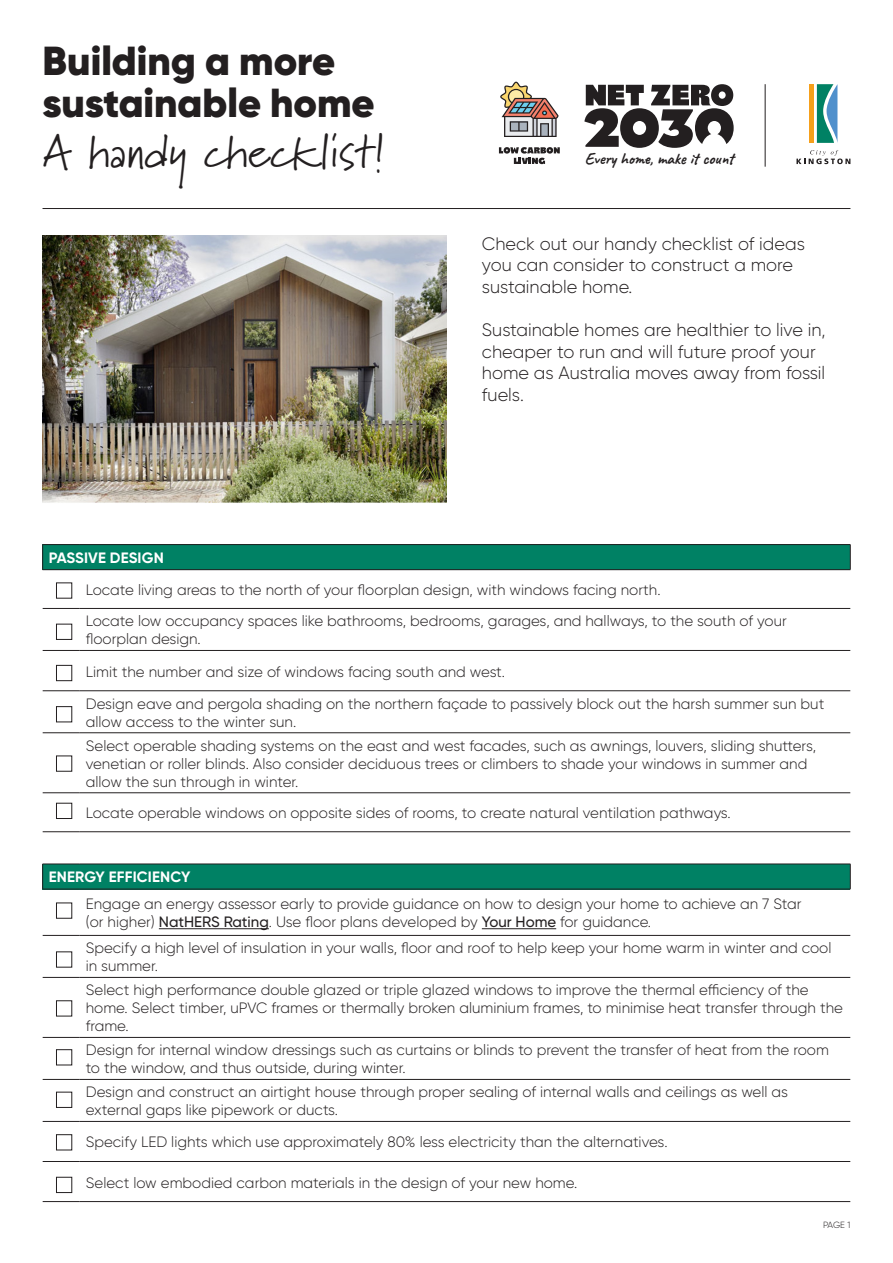
<style>
.page{position:relative;width:893px;height:1263px;background:#fff}
.page>*{position:absolute;margin:0;border:0;box-sizing:border-box;transform-origin:0 0}
.t1{font:46.5px "Marydale";color:#231f20}
.t2{font:900 40.5px/42px "Gilroy";color:#231f20}
.t3{font:300 18px/21.6px "Gilroy";color:#231f20}
.t4{font:700 16.65px "Caveat";color:#231f20}
.t5{font:300 15px/18px "Gilroy";color:#231f20}
.t6{font:700 15px "Gilroy";letter-spacing:.01em;color:#fff}
.t7{font:300 9px "Gilroy";color:#231f20}
.s1{font-weight:500}
</style>
<div class="page">
<div style="left:43px;top:545px;width:807px;height:25px;background:#008164"></div>
<hr style="left:43px;top:544px;width:37px;height:1px;background:#231f20">
<svg style="left:42px;top:545px;width:1px;height:24px"></svg>
<hr style="left:80px;top:544px;width:770px;height:1px;background:#231f20">
<svg style="left:850px;top:545px;width:1px;height:24px"></svg>
<hr style="left:43px;top:569px;width:37px;height:1px;background:#231f20">
<hr style="left:80px;top:569px;width:770px;height:1px;background:#231f20">
<hr style="left:43px;top:608px;width:37px;height:1px;background:#231f20">
<hr style="left:80px;top:608px;width:770px;height:1px;background:#231f20">
<hr style="left:43px;top:650px;width:37px;height:1px;background:#231f20">
<hr style="left:80px;top:650px;width:770px;height:1px;background:#231f20">
<hr style="left:43px;top:690px;width:37px;height:1px;background:#231f20">
<hr style="left:80px;top:690px;width:770px;height:1px;background:#231f20">
<hr style="left:43px;top:732px;width:37px;height:1px;background:#231f20">
<hr style="left:80px;top:732px;width:770px;height:1px;background:#231f20">
<hr style="left:43px;top:792px;width:37px;height:1px;background:#231f20">
<hr style="left:80px;top:792px;width:770px;height:1px;background:#231f20">
<hr style="left:43px;top:831px;width:37px;height:1px;background:#231f20">
<hr style="left:80px;top:831px;width:770px;height:1px;background:#231f20">
<hr style="left:43px;top:208px;width:807px;height:1px;background:#231f20">
<img style="left:43px;top:235px;width:403px;height:268px">
<div style="left:56px;top:583px;width:16px;height:15px;border:1px solid #231f20"></div>
<div style="left:56px;top:624px;width:16px;height:15px;border:1px solid #231f20"></div>
<div style="left:56px;top:665px;width:16px;height:16px;border:1px solid #231f20"></div>
<div style="left:56px;top:706px;width:16px;height:16px;border:1px solid #231f20"></div>
<div style="left:56px;top:756px;width:16px;height:15px;border:1px solid #231f20"></div>
<div style="left:56px;top:803px;width:16px;height:16px;border:1px solid #231f20"></div>
<div style="left:43px;top:864px;width:807px;height:25px;background:#008164"></div>
<hr style="left:43px;top:864px;width:37px;height:1px;background:#231f20">
<svg style="left:42px;top:864px;width:1px;height:25px"></svg>
<hr style="left:80px;top:864px;width:770px;height:1px;background:#231f20">
<svg style="left:850px;top:864px;width:1px;height:25px"></svg>
<hr style="left:43px;top:889px;width:37px;height:1px;background:#231f20">
<hr style="left:80px;top:889px;width:770px;height:1px;background:#231f20">
<hr style="left:43px;top:935px;width:37px;height:1px;background:#231f20">
<hr style="left:80px;top:935px;width:770px;height:1px;background:#231f20">
<hr style="left:43px;top:977px;width:37px;height:1px;background:#231f20">
<hr style="left:80px;top:977px;width:770px;height:1px;background:#231f20">
<hr style="left:43px;top:1037px;width:37px;height:1px;background:#231f20">
<hr style="left:80px;top:1037px;width:770px;height:1px;background:#231f20">
<hr style="left:43px;top:1079px;width:37px;height:1px;background:#231f20">
<hr style="left:80px;top:1079px;width:770px;height:1px;background:#231f20">
<hr style="left:43px;top:1121px;width:37px;height:1px;background:#231f20">
<hr style="left:80px;top:1121px;width:770px;height:1px;background:#231f20">
<hr style="left:43px;top:1161px;width:37px;height:1px;background:#231f20">
<hr style="left:80px;top:1161px;width:770px;height:1px;background:#231f20">
<hr style="left:43px;top:1201px;width:37px;height:1px;background:#231f20">
<hr style="left:80px;top:1201px;width:770px;height:1px;background:#231f20">
<hr style="left:159px;top:928px;width:110px;height:1px;background:#231f20">
<hr style="left:482px;top:928px;width:74px;height:1px;background:#231f20">
<div style="left:56px;top:903px;width:16px;height:15px;border:1px solid #231f20"></div>
<div style="left:56px;top:952px;width:16px;height:15px;border:1px solid #231f20"></div>
<div style="left:56px;top:1001px;width:16px;height:15px;border:1px solid #231f20"></div>
<div style="left:56px;top:1049px;width:16px;height:16px;border:1px solid #231f20"></div>
<div style="left:56px;top:1092px;width:16px;height:15px;border:1px solid #231f20"></div>
<div style="left:56px;top:1134px;width:16px;height:16px;border:1px solid #231f20"></div>
<div style="left:56px;top:1177px;width:16px;height:16px;border:1px solid #231f20"></div>
<svg style="left:817px;top:84px;width:20px;height:59px"></svg>
<hr style="left:809px;top:84px;width:4px;height:59px;background:#f6a01b">
<svg style="left:796px;top:150px;width:54px;height:14px"></svg>
<svg style="left:584px;top:84px;width:150px;height:64px"></svg>
<svg style="left:500px;top:82px;width:58px;height:55px"></svg>
<svg style="left:499px;top:147px;width:61px;height:17px"></svg>
<hr style="left:765px;top:84px;width:1px;height:83px;background:#231f20">
<p class="t2" style="left:43px;top:40px;width:334px">Building a more sustainable home</p>
<p class="t1" style="left:43px;top:123px;width:344px">A handy checklist!</p>
<p class="t4" style="left:584px;top:148px;width:151px">Every home, make it count</p>
<p class="t3" style="left:482px;top:232px;width:325px">Check out our handy checklist of ideas you can consider to construct a more sustainable home.</p>
<p class="t3" style="left:482px;top:319px;width:345px">Sustainable homes are healthier to live in, cheaper to run and will future proof your home as Australia moves away from fossil fuels.</p>
<p class="t6" style="left:49px;top:548px;width:117px">PASSIVE DESIGN</p>
<p class="t5" style="left:86px;top:581px;width:576px">Locate living areas to the north of your floorplan design, with windows facing north.</p>
<p class="t5" style="left:86px;top:612px;width:703px">Locate low occupancy spaces like bathrooms, bedrooms, garages, and hallways, to the south of your floorplan design.</p>
<p class="t5" style="left:86px;top:662px;width:421px">Limit the number and size of windows facing south and west.</p>
<p class="t5" style="left:86px;top:694px;width:740px">Design eave and pergola shading on the northern façade to passively block out the harsh summer sun but allow access to the winter sun.</p>
<p class="t5" style="left:86px;top:736px;width:732px">Select operable shading systems on the east and west facades, such as awnings, louvers, sliding shutters, venetian or roller blinds. Also consider deciduous trees or climbers to shade your windows in summer and allow the sun through in winter.</p>
<p class="t5" style="left:86px;top:804px;width:646px">Locate operable windows on opposite sides of rooms, to create natural ventilation pathways.</p>
<p class="t6" style="left:49px;top:867px;width:143px">ENERGY EFFICIENCY</p>
<p class="t5" style="left:86px;top:895px;width:717px">Engage an energy assessor early to provide guidance on how to design your home to achieve an 7 Star (or higher) <span class="s1">NatHERS Rating</span>. Use floor plans developed by <span class="s1">Your Home</span> for guidance.</p>
<p class="t5" style="left:86px;top:939px;width:747px">Specify a high level of insulation in your walls, floor and roof to help keep your home warm in winter and cool in summer.</p>
<p class="t5" style="left:86px;top:981px;width:759px">Select high performance double glazed or triple glazed windows to improve the thermal efficiency of the home. Select timber, uPVC frames or thermally broken aluminium frames, to minimise heat transfer through the frame.</p>
<p class="t5" style="left:86px;top:1041px;width:745px">Design for internal window dressings such as curtains or blinds to prevent the transfer of heat from the room to the window, and thus outside, during winter.</p>
<p class="t5" style="left:86px;top:1083px;width:704px">Design and construct an airtight house through proper sealing of internal walls and ceilings as well as external gaps like pipework or ducts.</p>
<p class="t5" style="left:86px;top:1133px;width:583px">Specify LED lights which use approximately 80% less electricity than the alternatives.</p>
<p class="t5" style="left:86px;top:1173px;width:493px">Select low embodied carbon materials in the design of your new home.</p>
<p class="t7" style="left:823px;top:1219px;width:29px">PAGE 1</p>
</div>
